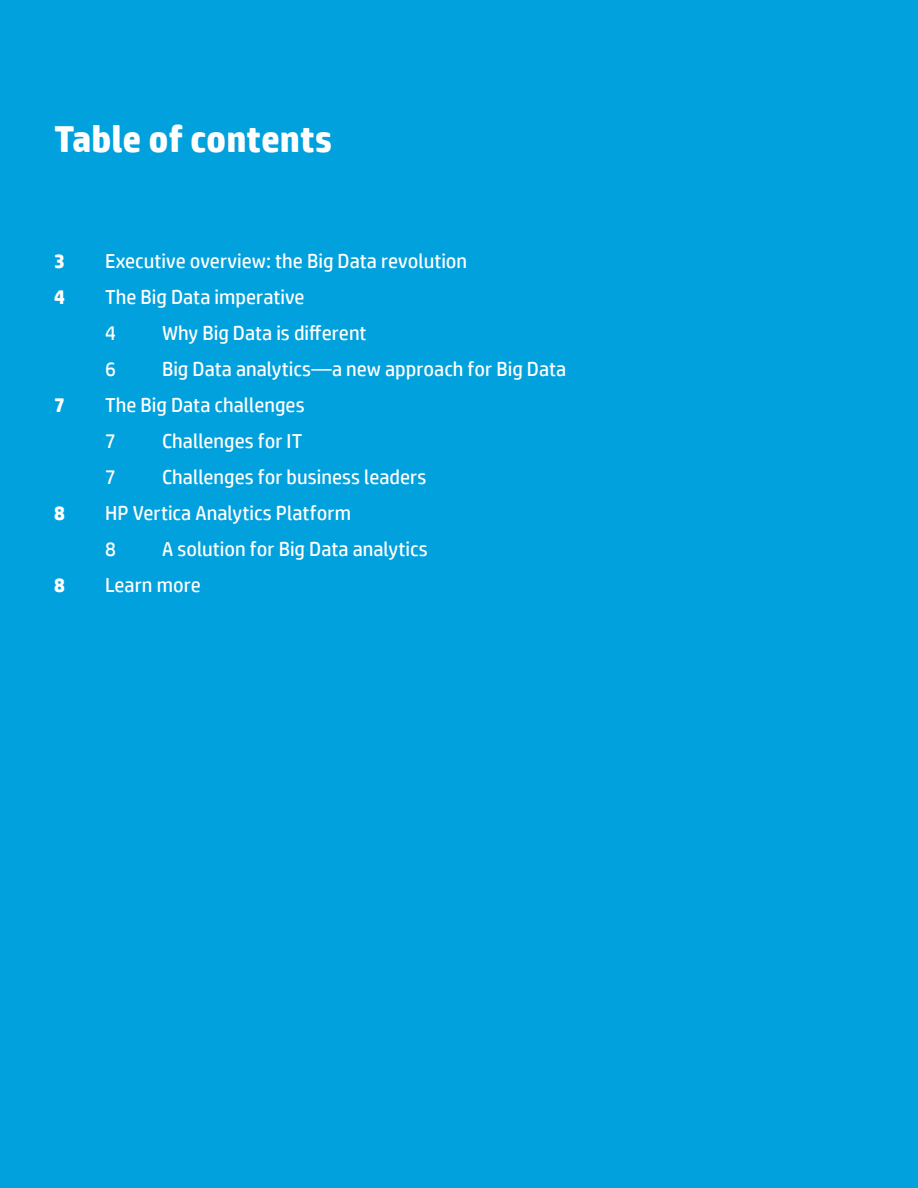
<style>
.page{position:relative;width:918px;height:1188px;background:#00a1dd}
.page>*{position:absolute;margin:0;border:0;box-sizing:border-box;transform-origin:0 0}
.t1{font:700 37.5px "HP Simplified";color:#fff}
.t2{font:20.25px/36px "HP Simplified";color:#fff}
.t3{font:700 20.25px "HP Simplified";color:#fff}
</style>
<div class="page">
<h1 class="t1" style="left:54px;top:117px;width:280px">Table of contents</h1>
<p class="t3" style="left:54px;top:249px;width:12px">3</p>
<p class="t2" style="left:105px;top:243px;width:364px">Executive overview: the Big Data revolution</p>
<p class="t3" style="left:54px;top:285px;width:12px">4</p>
<p class="t2" style="left:105px;top:279px;width:201px">The Big Data imperative<br>4</p>
<p class="t2" style="left:162px;top:315px;width:206px">Why Big Data is different</p>
<p class="t2" style="left:105px;top:351px;width:12px">6</p>
<p class="t2" style="left:162px;top:351px;width:406px">Big Data analytics—a new approach for Big Data</p>
<p class="t3" style="left:54px;top:393px;width:12px">7</p>
<p class="t2" style="left:105px;top:387px;width:201px">The Big Data challenges<br>7</p>
<p class="t2" style="left:162px;top:423px;width:142px">Challenges for IT</p>
<p class="t2" style="left:105px;top:459px;width:12px">7</p>
<p class="t2" style="left:162px;top:459px;width:266px">Challenges for business leaders</p>
<p class="t3" style="left:54px;top:501px;width:12px">8</p>
<p class="t2" style="left:105px;top:495px;width:247px">HP Vertica Analytics Platform<br>8</p>
<p class="t2" style="left:162px;top:531px;width:267px">A solution for Big Data analytics</p>
<p class="t3" style="left:54px;top:573px;width:12px">8</p>
<p class="t2" style="left:105px;top:567px;width:97px">Learn more</p>
</div>
